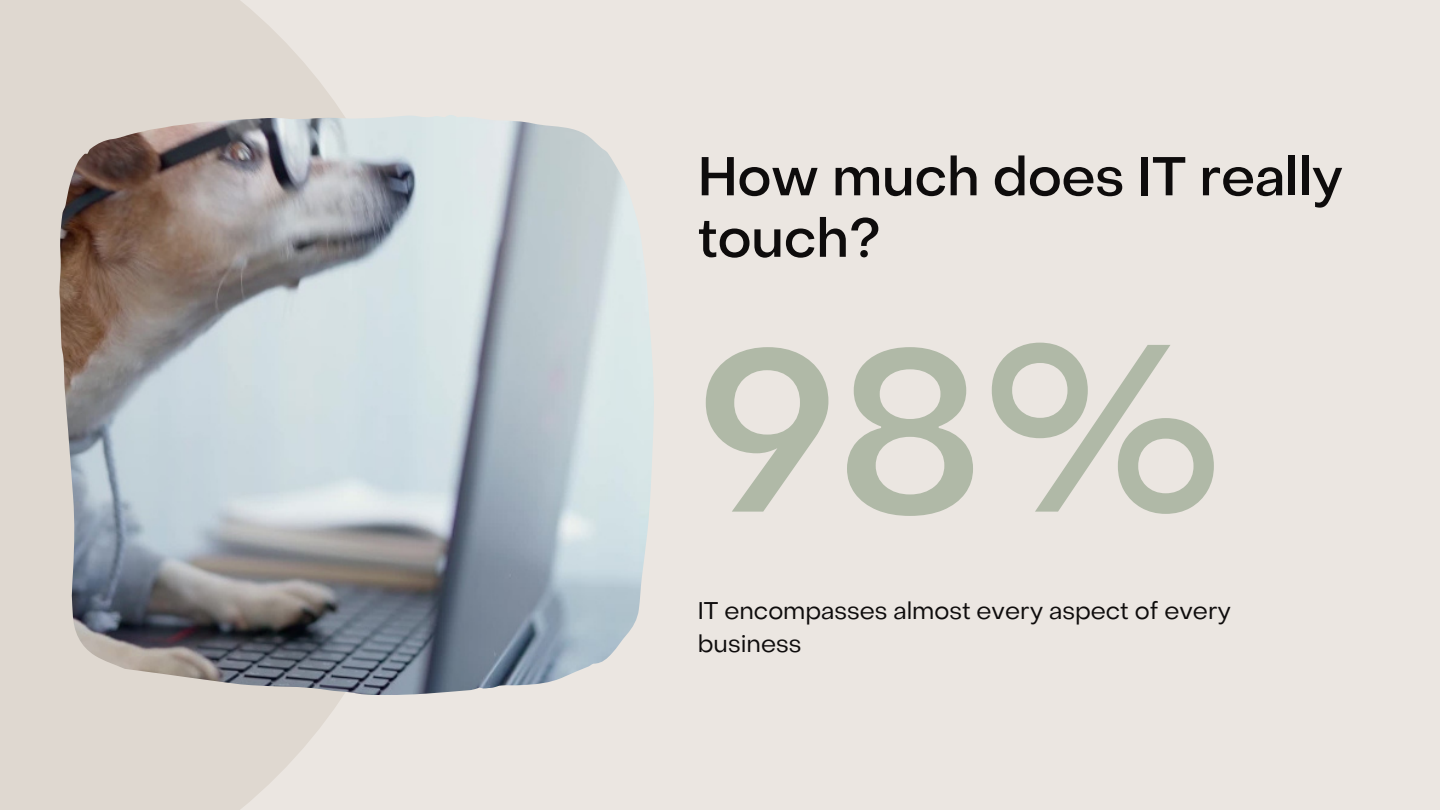
<style>
.page{position:relative;width:1440px;height:810px;background:#ebe6e1}
.page>*{position:absolute;margin:0;border:0;box-sizing:border-box;transform-origin:0 0}
.t1{font:500 225.9px "Object Sans";color:#b0b9a7}
.t2{font:500 54px/61.5px "Object Sans";color:#0e0c0c}
.t3{font:24px/33px "Object Sans";color:#0e0c0c}
</style>
<div class="page">
<div style="left:0;top:0;width:431px;height:810px;background:linear-gradient(to right,#dbd4cb,#eae5e0)"></div>
<img style="left:59px;top:115px;width:594px;height:580px">
<p class="t2" style="left:698px;top:151px;width:647px">How much does IT really touch?</p>
<p class="t1" style="left:698px;top:345px;width:525px">98%</p>
<p class="t3" style="left:698px;top:596px;width:535px">IT encompasses almost every aspect of every business</p>
</div>
